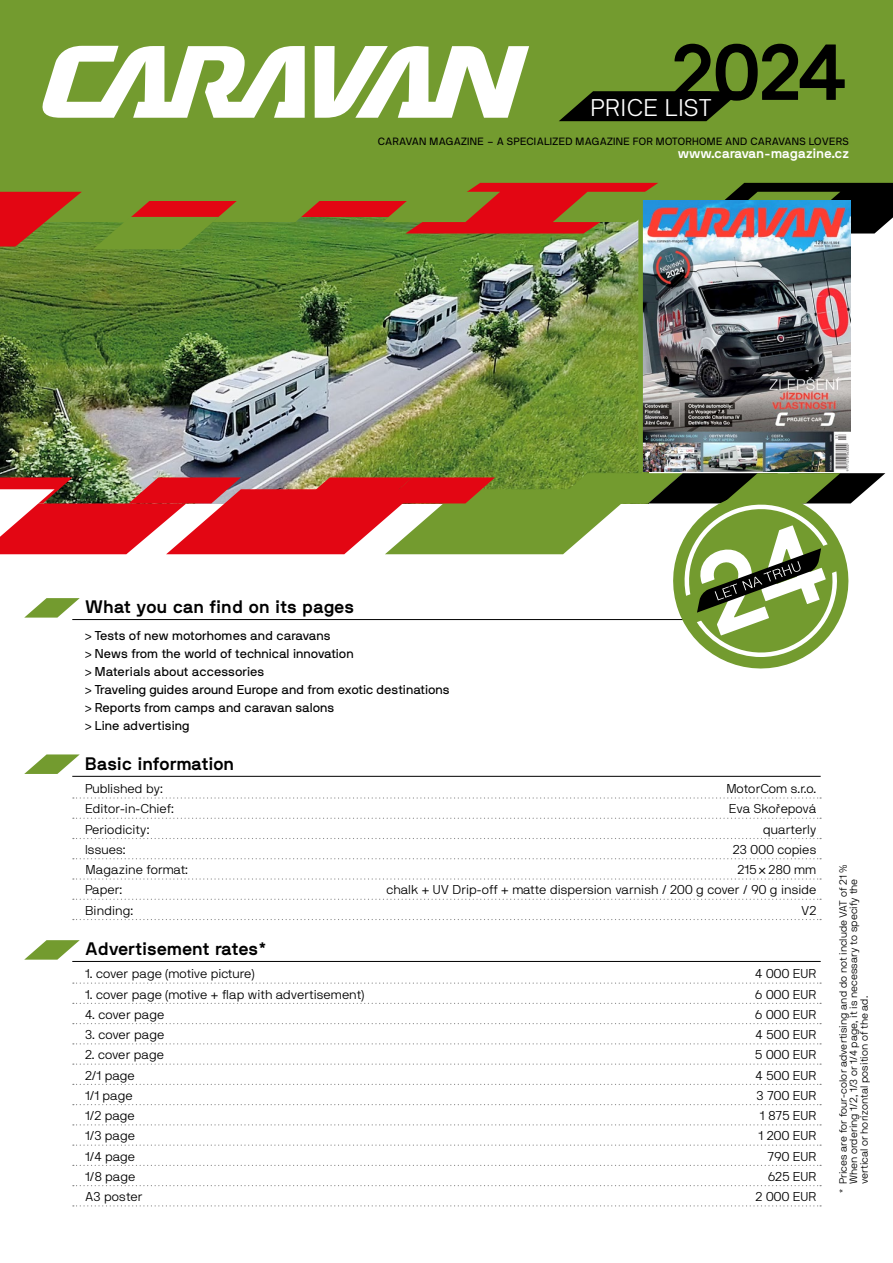
<style>
.page{position:relative;width:893px;height:1263px;background:#fff}
.page>*{position:absolute;margin:0;border:0;box-sizing:border-box;transform-origin:0 0}
.Perex{font:700 78.6px "NB International Pro";color:#000}
.Perex-2{font:300 24px "NB International Pro";letter-spacing:.02em;color:#fff}
.titulek{font:700 18px "NB International Pro";color:#000}
.normální{font:700 13.5px "NB International Pro";color:#fff}
.tabulka_plain{font:300 12.75px "NB International Pro";color:#000}
.text_t3{font:12.75px "NB International Pro";color:#000}
.t4{font:300 10.5px/10.5px "NB International Pro";color:#000}
.normální-2{font:10.5px "NB International Pro";letter-spacing:.02em;color:#000}
.s1{font-weight:300}
</style>
<div class="page">
<div style="left:0;top:0;width:893px;height:210px;background:#739b2f"></div>
<div style="left:0;top:201px;width:850px;height:18px;background:#e30613"></div>
<img style="left:0;top:218px;width:649px;height:255px">
<svg style="left:383px;top:183px;width:287px;height:50px"></svg>
<hr style="left:72px;top:776px;width:749px;height:1px;background:#000">
<svg style="left:73px;top:797px;width:748px;height:2px"></svg>
<svg style="left:73px;top:818px;width:748px;height:1px"></svg>
<svg style="left:73px;top:838px;width:748px;height:1px"></svg>
<svg style="left:73px;top:858px;width:748px;height:1px"></svg>
<svg style="left:73px;top:878px;width:748px;height:2px"></svg>
<svg style="left:73px;top:899px;width:748px;height:1px"></svg>
<svg style="left:73px;top:919px;width:748px;height:1px"></svg>
<hr style="left:72px;top:961px;width:749px;height:1px;background:#000">
<svg style="left:73px;top:982px;width:748px;height:2px"></svg>
<svg style="left:73px;top:1003px;width:748px;height:1px"></svg>
<svg style="left:73px;top:1023px;width:748px;height:1px"></svg>
<svg style="left:73px;top:1043px;width:748px;height:1px"></svg>
<svg style="left:73px;top:1063px;width:748px;height:2px"></svg>
<svg style="left:73px;top:1084px;width:748px;height:1px"></svg>
<svg style="left:73px;top:1104px;width:748px;height:1px"></svg>
<svg style="left:73px;top:1124px;width:748px;height:1px"></svg>
<svg style="left:73px;top:1144px;width:748px;height:2px"></svg>
<svg style="left:73px;top:1165px;width:748px;height:1px"></svg>
<svg style="left:73px;top:1185px;width:748px;height:1px"></svg>
<svg style="left:73px;top:1205px;width:748px;height:1px"></svg>
<svg style="left:0;top:192px;width:330px;height:57px"></svg>
<svg style="left:559px;top:91px;width:182px;height:30px"></svg>
<svg style="left:686px;top:183px;width:207px;height:50px"></svg>
<img style="left:643px;top:201px;width:207px;height:271px">
<svg style="left:42px;top:46px;width:263px;height:72px"></svg>
<svg style="left:315px;top:46px;width:214px;height:72px"></svg>
<svg style="left:24px;top:754px;width:56px;height:20px"></svg>
<svg style="left:24px;top:940px;width:56px;height:20px"></svg>
<div style="left:638px;top:199px;width:5px;height:273px;background:#739b2f"></div>
<svg style="left:0;top:473px;width:885px;height:196px"></svg>
<p class="Perex" style="left:672px;top:27px;width:178px">2024</p>
<p class="Perex-2" style="left:590px;top:94px;width:123px">PRICE LIST</p>
<p class="normální-2" style="left:378px;top:135px;width:473px">CARAVAN MAGAZINE – A SPECIALIZED MAGAZINE FOR MOTORHOME AND CARAVANS LOVERS</p>
<p class="normální" style="left:678px;top:146px;width:172px">www.caravan-magazine.cz</p>
<p class="titulek" style="left:85px;top:596px;width:271px">What you can find on its pages</p>
<p class="text_t3" style="left:85px;top:628px;width:247px"><span class="s1">&gt;</span> Tests of new motorhomes and caravans</p>
<p class="text_t3" style="left:85px;top:646px;width:270px"><span class="s1">&gt;</span> News from the world of technical innovation</p>
<p class="text_t3" style="left:85px;top:664px;width:181px"><span class="s1">&gt;</span> Materials about accessories</p>
<p class="text_t3" style="left:85px;top:682px;width:366px"><span class="s1">&gt;</span> Traveling guides around Europe and from exotic destinations</p>
<p class="text_t3" style="left:85px;top:700px;width:251px"><span class="s1">&gt;</span> Reports from camps and caravan salons</p>
<p class="text_t3" style="left:85px;top:718px;width:106px"><span class="s1">&gt;</span> Line advertising</p>
<p class="titulek" style="left:85px;top:753px;width:151px">Basic information</p>
<p class="tabulka_plain" style="left:85px;top:781px;width:80px">Published by:</p>
<p class="tabulka_plain" style="left:726px;top:781px;width:92px">MotorCom s.r.o.</p>
<p class="tabulka_plain" style="left:85px;top:802px;width:90px">Editor-in-Chief:</p>
<p class="tabulka_plain" style="left:729px;top:802px;width:89px">Eva Skořepová</p>
<p class="tabulka_plain" style="left:85px;top:822px;width:66px">Periodicity:</p>
<p class="tabulka_plain" style="left:763px;top:822px;width:55px">quarterly</p>
<p class="tabulka_plain" style="left:85px;top:842px;width:42px">Issues:</p>
<p class="tabulka_plain" style="left:733px;top:842px;width:85px">23 000 copies</p>
<p class="tabulka_plain" style="left:85px;top:862px;width:105px">Magazine format:</p>
<p class="tabulka_plain" style="left:737px;top:862px;width:80px">215 × 280 mm</p>
<p class="tabulka_plain" style="left:85px;top:883px;width:39px">Paper:</p>
<p class="tabulka_plain" style="left:386px;top:883px;width:431px">chalk + UV Drip-off + matte dispersion varnish / 200 g cover / 90 g inside</p>
<p class="tabulka_plain" style="left:85px;top:903px;width:50px">Binding:</p>
<p class="tabulka_plain" style="left:801px;top:903px;width:17px">V2</p>
<p class="titulek" style="left:85px;top:938px;width:183px">Advertisement rates*</p>
<p class="tabulka_plain" style="left:85px;top:967px;width:171px">1. cover page (motive picture)</p>
<p class="tabulka_plain" style="left:755px;top:967px;width:63px">4 000 EUR</p>
<p class="tabulka_plain" style="left:85px;top:987px;width:281px">1. cover page (motive + flap with advertisement)</p>
<p class="tabulka_plain" style="left:755px;top:987px;width:63px">6 000 EUR</p>
<p class="tabulka_plain" style="left:85px;top:1007px;width:81px">4. cover page</p>
<p class="tabulka_plain" style="left:755px;top:1007px;width:63px">6 000 EUR</p>
<p class="tabulka_plain" style="left:85px;top:1027px;width:81px">3. cover page</p>
<p class="tabulka_plain" style="left:756px;top:1027px;width:62px">4 500 EUR</p>
<p class="tabulka_plain" style="left:85px;top:1048px;width:81px">2. cover page</p>
<p class="tabulka_plain" style="left:755px;top:1048px;width:63px">5 000 EUR</p>
<p class="tabulka_plain" style="left:85px;top:1068px;width:51px">2/1 page</p>
<p class="tabulka_plain" style="left:756px;top:1068px;width:62px">4 500 EUR</p>
<p class="tabulka_plain" style="left:85px;top:1088px;width:49px">1/1 page</p>
<p class="tabulka_plain" style="left:757px;top:1088px;width:61px">3 700 EUR</p>
<p class="tabulka_plain" style="left:85px;top:1108px;width:51px">1/2 page</p>
<p class="tabulka_plain" style="left:760px;top:1108px;width:58px">1 875 EUR</p>
<p class="tabulka_plain" style="left:85px;top:1129px;width:52px">1/3 page</p>
<p class="tabulka_plain" style="left:758px;top:1129px;width:59px">1 200 EUR</p>
<p class="tabulka_plain" style="left:85px;top:1149px;width:52px">1/4 page</p>
<p class="tabulka_plain" style="left:768px;top:1149px;width:50px">790 EUR</p>
<p class="tabulka_plain" style="left:85px;top:1169px;width:52px">1/8 page</p>
<p class="tabulka_plain" style="left:768px;top:1169px;width:50px">625 EUR</p>
<p class="tabulka_plain" style="left:85px;top:1189px;width:59px">A3 poster</p>
<p class="tabulka_plain" style="left:755px;top:1189px;width:63px">2 000 EUR</p>
<p class="t4" style="left:838px;top:1193px;width:330px;rotate:-90deg">* Prices are for four-color advertising and do not include VAT of 21 %</p>
<p class="t4" style="left:848px;top:1184px;width:307px;rotate:-90deg">When ordering 1/2, 1/3 or 1/4 page, it is necessary to specify the vertical or horizontal position of the ad.</p>
</div>
